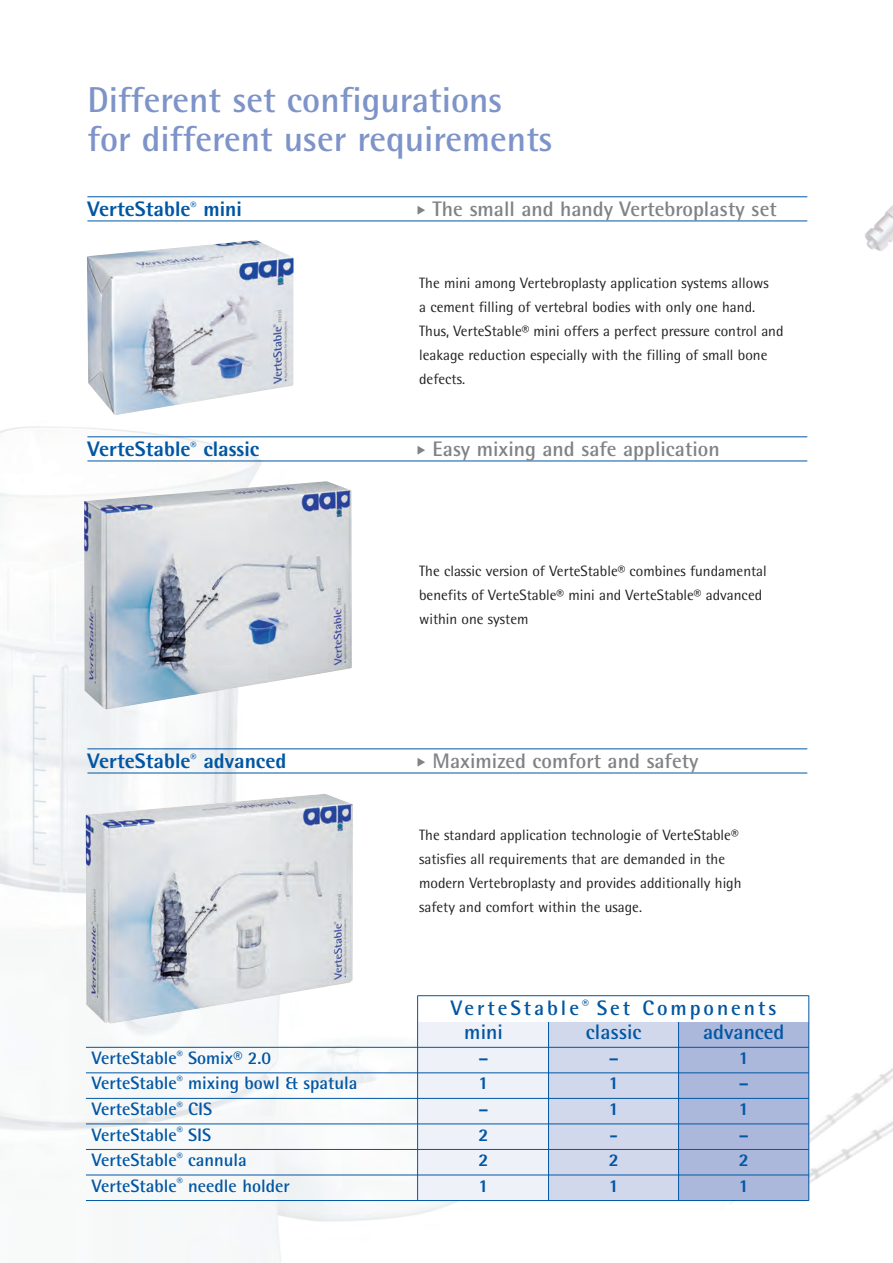
<style>
.page{position:relative;width:893px;height:1263px;background:#fff}
.page>*{position:absolute;margin:0;border:0;box-sizing:border-box;transform-origin:0 0}
.t1{font:700 36px/39px "Rotis Semi Sans Std";color:#7e94c9}
.t2{font:700 21px "Rotis Semi Sans Std";color:#808285}
.t3{font:800 21px "Rotis Semi Sans Std";color:#0156a3}
.t4{font:700 21px/24.3px "Rotis Semi Sans Std";letter-spacing:.14em;color:#0156a3}
.t5{font:700 21px "Rotis Semi Sans Std";color:#0156a3}
.t6{font:700 18px "Rotis Semi Sans Std";color:#0156a3}
.t7{font:800 18px "Rotis Semi Sans Std";color:#0156a3}
.t8{font:15px/24px "Rotis Semi Sans Std";color:#231f20}
.s1{font-family:"Lucida Stars";font-weight:400;font-size:10.5px}
</style>
<div class="page">
<img style="left:720px;top:995px;width:173px;height:209px">
<img style="left:864px;top:205px;width:29px;height:46px">
<img style="left:0;top:378px;width:631px;height:885px">
<hr style="left:87px;top:196px;width:720px;height:1px;background:#0156a3">
<hr style="left:87px;top:221px;width:720px;height:1px;background:#0156a3">
<hr style="left:87px;top:436px;width:720px;height:1px;background:#0156a3">
<hr style="left:87px;top:461px;width:720px;height:1px;background:#0156a3">
<hr style="left:87px;top:748px;width:720px;height:1px;background:#0156a3">
<hr style="left:87px;top:773px;width:720px;height:1px;background:#0156a3">
<img style="left:87px;top:240px;width:206px;height:175px">
<img style="left:84px;top:481px;width:268px;height:228px">
<div style="left:419px;top:1022px;width:130px;height:25px;background:#eef1f8"></div>
<div style="left:549px;top:1022px;width:130px;height:25px;background:#d2d8ec"></div>
<div style="left:679px;top:1022px;width:130px;height:25px;background:#acb8db"></div>
<div style="left:419px;top:1047px;width:130px;height:26px;background:#eef1f8"></div>
<div style="left:549px;top:1047px;width:130px;height:26px;background:#d2d8ec"></div>
<div style="left:679px;top:1047px;width:130px;height:26px;background:#acb8db"></div>
<div style="left:419px;top:1073px;width:130px;height:25px;background:#eef1f8"></div>
<div style="left:549px;top:1073px;width:130px;height:25px;background:#d2d8ec"></div>
<div style="left:679px;top:1073px;width:130px;height:25px;background:#acb8db"></div>
<div style="left:419px;top:1098px;width:130px;height:26px;background:#eef1f8"></div>
<div style="left:549px;top:1098px;width:130px;height:26px;background:#d2d8ec"></div>
<div style="left:679px;top:1098px;width:130px;height:26px;background:#acb8db"></div>
<div style="left:419px;top:1124px;width:130px;height:25px;background:#eef1f8"></div>
<div style="left:549px;top:1124px;width:130px;height:25px;background:#d2d8ec"></div>
<div style="left:679px;top:1124px;width:130px;height:25px;background:#acb8db"></div>
<div style="left:419px;top:1149px;width:130px;height:26px;background:#eef1f8"></div>
<div style="left:549px;top:1149px;width:130px;height:26px;background:#d2d8ec"></div>
<div style="left:679px;top:1149px;width:130px;height:26px;background:#acb8db"></div>
<div style="left:419px;top:1175px;width:130px;height:25px;background:#eef1f8"></div>
<div style="left:549px;top:1175px;width:130px;height:25px;background:#d2d8ec"></div>
<div style="left:679px;top:1175px;width:130px;height:25px;background:#acb8db"></div>
<hr style="left:417px;top:996px;width:1px;height:204px;background:#0156a3">
<hr style="left:548px;top:1022px;width:1px;height:178px;background:#0156a3">
<hr style="left:678px;top:1022px;width:1px;height:178px;background:#0156a3">
<hr style="left:808px;top:996px;width:1px;height:204px;background:#0156a3">
<img style="left:86px;top:794px;width:267px;height:230px">
<hr style="left:86px;top:1047px;width:723px;height:1px;background:#0156a3">
<hr style="left:418px;top:995px;width:391px;height:1px;background:#0156a3">
<hr style="left:86px;top:1072px;width:723px;height:1px;background:#0156a3">
<hr style="left:86px;top:1098px;width:723px;height:1px;background:#0156a3">
<hr style="left:86px;top:1123px;width:723px;height:1px;background:#0156a3">
<hr style="left:86px;top:1149px;width:723px;height:1px;background:#0156a3">
<hr style="left:86px;top:1174px;width:723px;height:1px;background:#0156a3">
<hr style="left:86px;top:1200px;width:723px;height:1px;background:#0156a3">
<h1 class="t1" style="left:87px;top:84px;width:467px">Different set configurations for different user requirements</h1>
<h2 class="t3" style="left:87px;top:202px;width:156px">VerteStable<sup>®</sup> mini</h2>
<h2 class="t2" style="left:417px;top:202px;width:361px"><span class="s1">A</span> The small and handy Vertebroplasty set</h2>
<p class="t8" style="left:419px;top:273px;width:366px">The mini among Vertebroplasty application systems allows<br>a cement filling of vertebral bodies with only one hand.<br>Thus, VerteStable® mini offers a perfect pressure control and leakage reduction especially with the filling of small bone defects.</p>
<h2 class="t3" style="left:87px;top:442px;width:173px">VerteStable<sup>®</sup> classic</h2>
<h2 class="t2" style="left:417px;top:442px;width:304px"><span class="s1">A</span> Easy mixing and safe application</h2>
<p class="t8" style="left:419px;top:561px;width:349px">The classic version of VerteStable® combines fundamental benefits of VerteStable® mini and VerteStable® advanced within one system</p>
<h2 class="t3" style="left:87px;top:754px;width:200px">VerteStable<sup>®</sup> advanced</h2>
<h2 class="t2" style="left:417px;top:754px;width:283px"><span class="s1">A</span> Maximized comfort and safety</h2>
<p class="t8" style="left:419px;top:825px;width:324px">The standard application technologie of VerteStable® satisfies all requirements that are demanded in the modern Vertebroplasty and provides additionally high safety and comfort within the usage.</p>
<h2 class="t4" style="left:464px;top:997px;width:314px;text-indent:-14px">VerteStable<sup>®</sup> Set Components mini</h2>
<h2 class="t5" style="left:586px;top:1024px;width:57px">classic</h2>
<h2 class="t5" style="left:703px;top:1024px;width:83px">advanced</h2>
<p class="t6" style="left:92px;top:1051px;width:181px">VerteStable<sup>®</sup> Somix® 2.0</p>
<p class="t7" style="left:479px;top:1051px;width:12px">–</p>
<p class="t7" style="left:609px;top:1051px;width:12px">–</p>
<p class="t7" style="left:739px;top:1051px;width:12px">1</p>
<p class="t6" style="left:92px;top:1077px;width:267px">VerteStable<sup>®</sup> mixing bowl &amp; spatula</p>
<p class="t7" style="left:479px;top:1077px;width:12px">1</p>
<p class="t7" style="left:609px;top:1077px;width:12px">1</p>
<p class="t7" style="left:739px;top:1077px;width:12px">–</p>
<p class="t6" style="left:92px;top:1102px;width:122px">VerteStable<sup>®</sup> CIS</p>
<p class="t7" style="left:479px;top:1102px;width:12px">–</p>
<p class="t7" style="left:609px;top:1102px;width:12px">1</p>
<p class="t7" style="left:739px;top:1102px;width:12px">1</p>
<p class="t6" style="left:92px;top:1128px;width:121px">VerteStable<sup>®</sup> SIS</p>
<p class="t7" style="left:479px;top:1128px;width:12px">2</p>
<p class="t7" style="left:610px;top:1128px;width:10px">-</p>
<p class="t7" style="left:739px;top:1128px;width:12px">–</p>
<p class="t6" style="left:92px;top:1153px;width:157px">VerteStable<sup>®</sup> cannula</p>
<p class="t7" style="left:479px;top:1153px;width:12px">2</p>
<p class="t7" style="left:609px;top:1153px;width:12px">2</p>
<p class="t7" style="left:739px;top:1153px;width:12px">2</p>
<p class="t6" style="left:92px;top:1179px;width:200px">VerteStable<sup>®</sup> needle holder</p>
<p class="t7" style="left:479px;top:1179px;width:12px">1</p>
<p class="t7" style="left:609px;top:1179px;width:12px">1</p>
<p class="t7" style="left:739px;top:1179px;width:12px">1</p>
</div>
